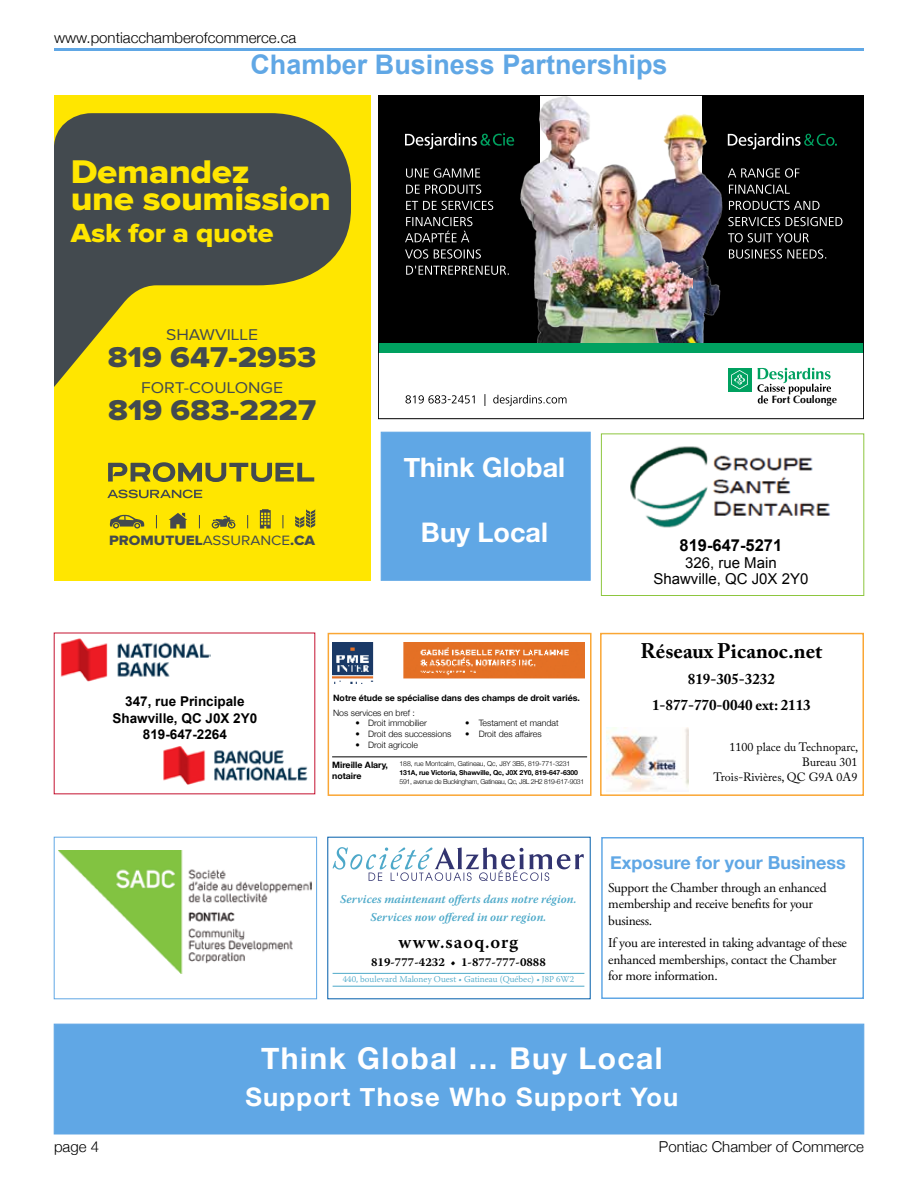
<style>
.page{position:relative;width:918px;height:1188px;background:#fff}
.page>*{position:absolute;margin:0;border:0;box-sizing:border-box;transform-origin:0 0}
.t1{font:34.05px/27.2px "Proxima Nova Extrabld";letter-spacing:-.01em;color:#ffe600;scale:1.08 1}
.t2{font:700 30px "Helvetica Neue";letter-spacing:.05em;color:#fff}
.t3{font:29.7px "Proxima Nova Extrabld";color:#434a4f;scale:1.08 1}
.t4{font:27.15px "Proxima Nova Extrabld";letter-spacing:-.01em;color:#ffe600;scale:1.08 1}
.t5{font:700 27px "Arial";color:#60a7e5}
.t6{font:700 27px "Helvetica Neue";color:#fff}
.t7{font:700 25.5px "Helvetica Neue";letter-spacing:.05em;color:#fff}
.t8{font:700 21px "Adobe Caslon Pro";color:#000}
.t9{font:700 18px "Helvetica Neue";color:#60a7e5}
.t10{font:600 18px "Warnock Pro";letter-spacing:.06em;color:#000}
.t11{font:700 16.5px "Arial";color:#000}
.t12{font:16.2px "Proxima Nova";color:#434a4f;scale:1.08 1}
.t13{font:300 15px "Helvetica Neue";color:#000}
.t14{font:700 15px/26.2px "Adobe Caslon Pro";color:#000;text-align:center}
.t15{font:15px/16.5px "Arial";color:#000;text-align:center}
.t16{font:14.1px "Proxima Nova Extrabld";color:#434a4f;scale:1.08 1}
.t17{font:13.5px/16.2px "Adobe Garamond Pro";letter-spacing:-.02em;color:#000}
.t18{font:700 13.5px/16.2px "Arial";color:#000;text-align:center}
.t19{font:italic 600 12px/18px "Warnock Pro";color:#4da9c9;text-align:center}
.t20{font:12px/15px "Adobe Caslon Pro";color:#000;text-align:right}
.t21{font:700 12px "Warnock Pro";color:#000}
.t22{font:700 10.5px "Optima";color:#000}
.t23{font:300 9px "Warnock Pro";color:#4da9c9}
.t24{font:300 8.85px "Helvetica Neue";color:#000}
.t25{font:700 8.85px/10.5px "Helvetica Neue";color:#000}
.t26{font:300 6.9px "Helvetica Neue";letter-spacing:-.04em;color:#000}
.t27{font:700 6.9px "Helvetica Neue";letter-spacing:-.01em;color:#000}
.t28{font:300 6.9px "Helvetica Neue";letter-spacing:-.01em;color:#000}
.s1{font-family:"Proxima Nova"}
</style>
<div class="page">
<hr style="left:54px;top:48px;width:810px;height:3px;background:#60a7e5">
<div style="left:54px;top:95px;width:316px;height:486px;background:#ffe600"></div>
<svg style="left:55px;top:113px;width:296px;height:273px;fill:#434a4f"></svg>
<svg style="left:54px;top:140px;width:1px;height:247px"></svg>
<svg style="left:107px;top:490px;width:95px;height:8px"></svg>
<svg style="left:108px;top:462px;width:206px;height:20px"></svg>
<svg style="left:156px;top:515px;width:1px;height:13px"></svg>
<svg style="left:199px;top:515px;width:1px;height:13px"></svg>
<svg style="left:247px;top:515px;width:1px;height:13px"></svg>
<svg style="left:283px;top:515px;width:1px;height:13px"></svg>
<svg style="left:110px;top:515px;width:34px;height:14px"></svg>
<svg style="left:169px;top:513px;width:18px;height:16px"></svg>
<svg style="left:212px;top:515px;width:23px;height:14px"></svg>
<svg style="left:260px;top:509px;width:11px;height:20px"></svg>
<svg style="left:295px;top:509px;width:20px;height:20px"></svg>
<div style="left:378px;top:95px;width:162px;height:252px;background:#000"></div>
<div style="left:702px;top:95px;width:162px;height:252px;background:#000"></div>
<svg style="left:405px;top:133px;width:81px;height:16px"></svg>
<svg style="left:733px;top:133px;width:104px;height:16px"></svg>
<svg style="left:406px;top:266px;width:80px;height:9px"></svg>
<svg style="left:405px;top:249px;width:76px;height:10px"></svg>
<svg style="left:405px;top:217px;width:67px;height:25px"></svg>
<svg style="left:406px;top:201px;width:80px;height:9px"></svg>
<svg style="left:406px;top:185px;width:75px;height:9px"></svg>
<svg style="left:406px;top:168px;width:74px;height:10px"></svg>
<svg style="left:733px;top:249px;width:93px;height:10px"></svg>
<svg style="left:733px;top:233px;width:76px;height:9px"></svg>
<svg style="left:733px;top:217px;width:109px;height:9px"></svg>
<svg style="left:733px;top:201px;width:87px;height:9px"></svg>
<svg style="left:733px;top:185px;width:57px;height:9px"></svg>
<svg style="left:733px;top:168px;width:66px;height:10px"></svg>
<svg style="left:405px;top:394px;width:162px;height:12px"></svg>
<div style="left:728px;top:368px;width:23px;height:23px;background:#00a160"></div>
<svg style="left:731px;top:370px;width:17px;height:19px"></svg>
<svg style="left:757px;top:368px;width:74px;height:36px"></svg>
<img style="left:486px;top:97px;width:96px;height:178px">
<img style="left:570px;top:109px;width:163px;height:234px">
<img style="left:534px;top:149px;width:158px;height:194px">
<div style="left:378px;top:343px;width:486px;height:10px;background:#00a160"></div>
<div style="left:378px;top:95px;width:486px;height:324px;border:1px solid #000"></div>
<div style="left:381px;top:432px;width:209px;height:148px;background:#60a7e5"></div>
<div style="left:328px;top:633px;width:264px;height:163px;border:2px solid #faa634"></div>
<img style="left:333px;top:643px;width:252px;height:40px">
<hr style="left:332px;top:757px;width:255px;height:1px;background:#000">
<img style="left:163px;top:746px;width:145px;height:39px">
<img style="left:60px;top:638px;width:150px;height:43px">
<img style="left:58px;top:850px;width:253px;height:123px">
<div style="left:600px;top:633px;width:264px;height:163px;border:2px solid #faa634"></div>
<img style="left:607px;top:727px;width:82px;height:65px">
<div style="left:601px;top:837px;width:263px;height:162px;border:2px solid #60a7e5"></div>
<img style="left:630px;top:446px;width:201px;height:82px">
<div style="left:601px;top:434px;width:263px;height:162px;border:1px solid #8dc63f"></div>
<svg style="left:333px;top:847px;width:251px;height:34px"></svg>
<hr style="left:333px;top:973px;width:251px;height:1px;background:#4da9c9">
<hr style="left:333px;top:986px;width:251px;height:1px;background:#4da9c9">
<div style="left:54px;top:837px;width:263px;height:162px;border:1px solid #60a7e5"></div>
<div style="left:54px;top:1024px;width:810px;height:110px;background:#60a7e5"></div>
<p class="t13" style="left:54px;top:26px;width:244px">www.pontiacchamberofcommerce.ca</p>
<h3 class="t5" style="left:250px;top:46px;width:419px">Chamber Business Partnerships</h3>
<h1 class="t1" style="left:71px;top:159px;width:242px">Demandez<br>une soumission</h1>
<h3 class="t4" style="left:71px;top:220px;width:189px">Ask for a quote</h3>
<p class="t12" style="left:166px;top:327px;width:87px">SHAWVILLE</p>
<h3 class="t3" style="left:108px;top:344px;width:195px">819 647-2953</h3>
<p class="t12" style="left:141px;top:380px;width:133px">FORT-COULONGE</p>
<h3 class="t3" style="left:108px;top:396px;width:194px">819 683-2227</h3>
<p class="t16" style="left:109px;top:533px;width:192px">PROMUTUEL<span class="s1">ASSURANCE</span>.CA</p>
<h3 class="t6" style="left:404px;top:446px;width:163px">Think Global</h3>
<h3 class="t6" style="left:421px;top:511px;width:129px">Buy Local</h3>
<p class="t18" style="left:112px;top:694px;width:146px">347, rue Principale<br>Shawville, QC J0X 2Y0<br>819-647-2264</p>
<p class="t25" style="left:333px;top:692px;width:248px">Notre étude se spécialise dans des champs de droit variés.</p>
<p class="t24" style="left:333px;top:707px;width:83px">Nos services en bref :</p>
<p class="t24" style="left:356px;top:718px;width:73px">• Droit immobilier</p>
<p class="t24" style="left:465px;top:718px;width:95px">• Testament et mandat</p>
<p class="t24" style="left:356px;top:728px;width:97px">• Droit des successions</p>
<p class="t24" style="left:465px;top:728px;width:78px">• Droit des affaires</p>
<p class="t24" style="left:356px;top:739px;width:64px">• Droit agricole</p>
<p class="t25" style="left:332px;top:760px;width:57px">Mireille Alary, notaire</p>
<p class="t28" style="left:400px;top:760px;width:172px">188, rue Montcalm, Gatineau, Qc, J8Y 3B5, 819-771-3231</p>
<p class="t27" style="left:400px;top:768px;width:180px">131A, rue Victoria, Shawville, Qc, J0X 2Y0, 819-647-6300</p>
<p class="t26" style="left:400px;top:777px;width:186px">591, avenue de Buckingham, Gatineau, Qc, J8L 2H2 819-617-9031</p>
<p class="t22" style="left:772px;top:394px;width:67px">Fort Coulonge</p>
<p class="t11" style="left:679px;top:535px;width:104px">819-647-5271</p>
<p class="t15" style="left:653px;top:554px;width:157px">326, rue Main<br>Shawville, QC J0X 2Y0</p>
<h3 class="t8" style="left:641px;top:638px;width:183px">Réseaux Picanoc.net</h3>
<p class="t14" style="left:652px;top:666px;width:160px">819-305-3232<br>1-877-770-0040 ext: 2113</p>
<p class="t20" style="left:714px;top:739px;width:146px">1100 place du Technoparc,<br>Bureau 301<br>Trois-Rivières, QC G9A 0A9</p>
<p class="t19" style="left:340px;top:890px;width:238px">Services maintenant offerts dans notre région.<br>Services now offered in our region.</p>
<h3 class="t10" style="left:399px;top:931px;width:121px">www.saoq.org</h3>
<p class="t23" style="left:343px;top:974px;width:233px">440, boulevard Maloney Ouest • Gatineau (Québec) • J8P 6W2</p>
<p class="t21" style="left:371px;top:955px;width:176px">819-777-4232 • 1-877-777-0888</p>
<h3 class="t9" style="left:610px;top:849px;width:237px">Exposure for your Business</h3>
<p class="t17" style="left:608px;top:880px;width:220px">Support the Chamber through an enhanced membership and receive benefits for your business.</p>
<p class="t17" style="left:608px;top:936px;width:240px">If you are interested in taking advantage of these enhanced memberships, contact the Chamber for more information.</p>
<h2 class="t2" style="left:261px;top:1035px;width:403px">Think Global … Buy Local</h2>
<h3 class="t7" style="left:245px;top:1077px;width:434px">Support Those Who Support You</h3>
<p class="t13" style="left:54px;top:1134px;width:47px">page 4</p>
<p class="t13" style="left:659px;top:1134px;width:207px">Pontiac Chamber of Commerce</p>
</div>
